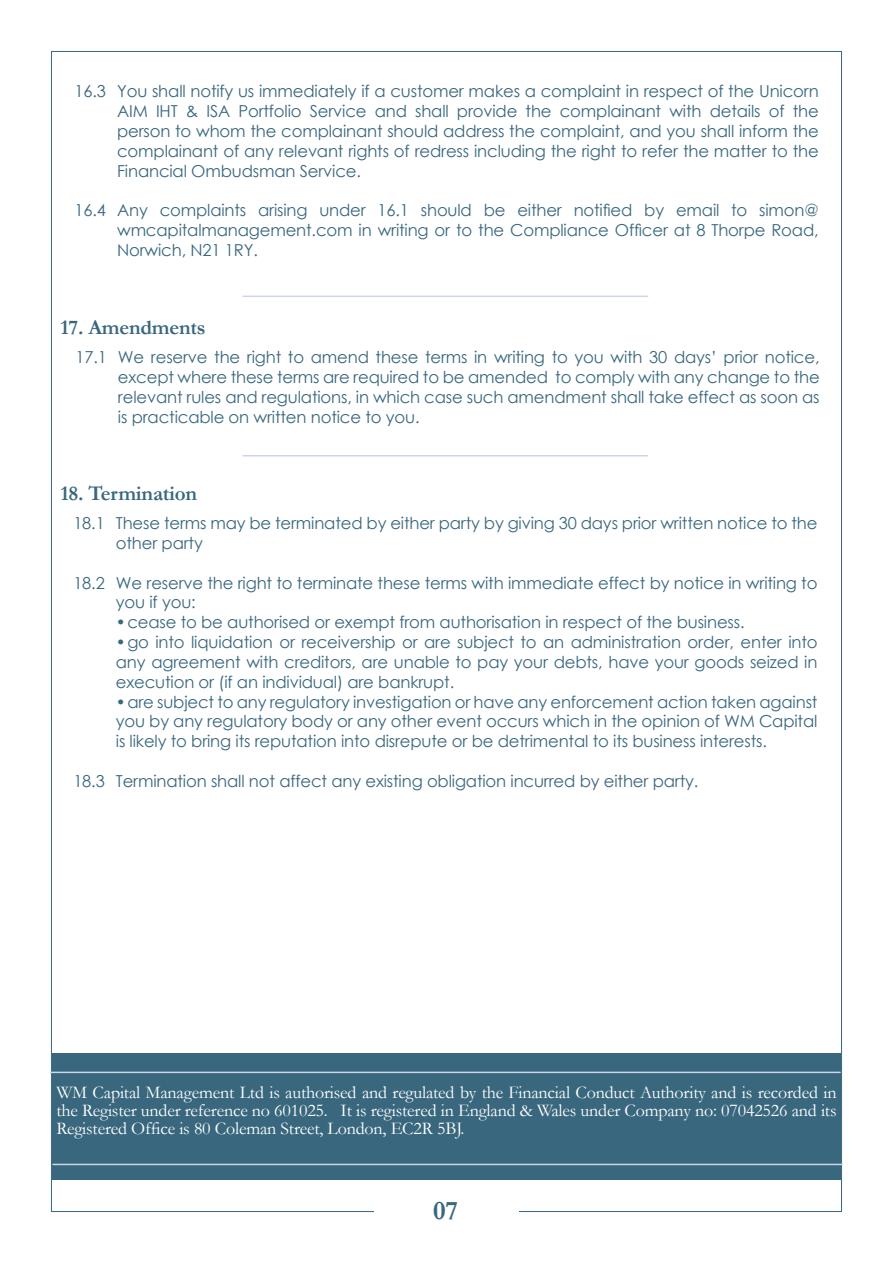
<style>
.page{position:relative;width:893px;height:1263px;background:#fff}
.page>*{position:absolute;margin:0;border:0;box-sizing:border-box;transform-origin:0 0}
.t1{font:700 27px "Garamond";color:#39677e}
.Paragraph_Bold{font:700 21px "Garamond";letter-spacing:-.01em;color:#39677e}
.Paragraph_Bold-2{font:18px/18px "Garamond";letter-spacing:-.01em;color:#fff;text-align:justify}
.Paragraph_Bold-3{font:16.5px/19.8px "Century Gothic";letter-spacing:-.01em;color:#39677e;text-align:justify}
</style>
<div class="page">
<hr style="left:243px;top:296px;width:405px;height:1px;background:#ccd6e8">
<hr style="left:243px;top:455px;width:405px;height:1px;background:#ccd6e8">
<div style="left:52px;top:1053px;width:789px;height:127px;background:#39677e"></div>
<hr style="left:51px;top:1071px;width:789px;height:2px;background:#ccd6e8">
<hr style="left:53px;top:1164px;width:789px;height:1px;background:#ccd6e8">
<p class="Paragraph_Bold-3" style="left:117px;top:81px;width:703px;text-indent:-43px">16.3 You shall notify us immediately if a customer makes a complaint in respect of the Unicorn AIM IHT &amp; ISA Portfolio Service and shall provide the complainant with details of the person to whom the complainant should address the complaint, and you shall inform the complainant of any relevant rights of redress including the right to refer the matter to the Financial Ombudsman Service.</p>
<p class="Paragraph_Bold-3" style="left:117px;top:200px;width:703px;text-indent:-43px">16.4 Any complaints arising under 16.1 should be either notified by email to simon@ wmcapitalmanagement.com in writing or to the Compliance Officer at 8 Thorpe Road, Norwich, N21 1RY.</p>
<p class="Paragraph_Bold" style="left:60px;top:313px;width:147px">17. Amendments</p>
<p class="Paragraph_Bold-3" style="left:118px;top:347px;width:703px;text-indent:-43px">17.1 We reserve the right to amend these terms in writing to you with 30 days’ prior notice, except where these terms are required to be amended to comply with any change to the relevant rules and regulations, in which case such amendment shall take effect as soon as is practicable on written notice to you.</p>
<p class="Paragraph_Bold" style="left:60px;top:479px;width:138px">18. Termination</p>
<p class="Paragraph_Bold-3" style="left:116px;top:513px;width:703px;text-indent:-43px">18.1 These terms may be terminated by either party by giving 30 days prior written notice to the other party</p>
<p class="Paragraph_Bold-3" style="left:116px;top:572px;width:703px;text-indent:-43px">18.2 We reserve the right to terminate these terms with immediate effect by notice in writing to you if you:</p>
<p class="Paragraph_Bold-3" style="left:116px;top:612px;width:630px">•cease to be authorised or exempt from authorisation in respect of the business.</p>
<p class="Paragraph_Bold-3" style="left:116px;top:632px;width:703px">•go into liquidation or receivership or are subject to an administration order, enter into any agreement with creditors, are unable to pay your debts, have your goods seized in execution or (if an individual) are bankrupt.</p>
<p class="Paragraph_Bold-3" style="left:116px;top:691px;width:703px">•are subject to any regulatory investigation or have any enforcement action taken against you by any regulatory body or any other event occurs which in the opinion of WM Capital is likely to bring its reputation into disrepute or be detrimental to its business interests.</p>
<p class="Paragraph_Bold-3" style="left:73px;top:770px;width:626px">18.3 Termination shall not affect any existing obligation incurred by either party.</p>
<p class="Paragraph_Bold-2" style="left:56px;top:1083px;width:782px">WM Capital Management Ltd is authorised and regulated by the Financial Conduct Authority and is recorded in the Register under reference no 601025. It is registered in England &amp; Wales under Company no: 07042526 and its Registered Office is 80 Coleman Street, London, EC2R 5BJ.</p>
<h1 class="t1" style="left:433px;top:1192px;width:27px">07</h1>
</div>
